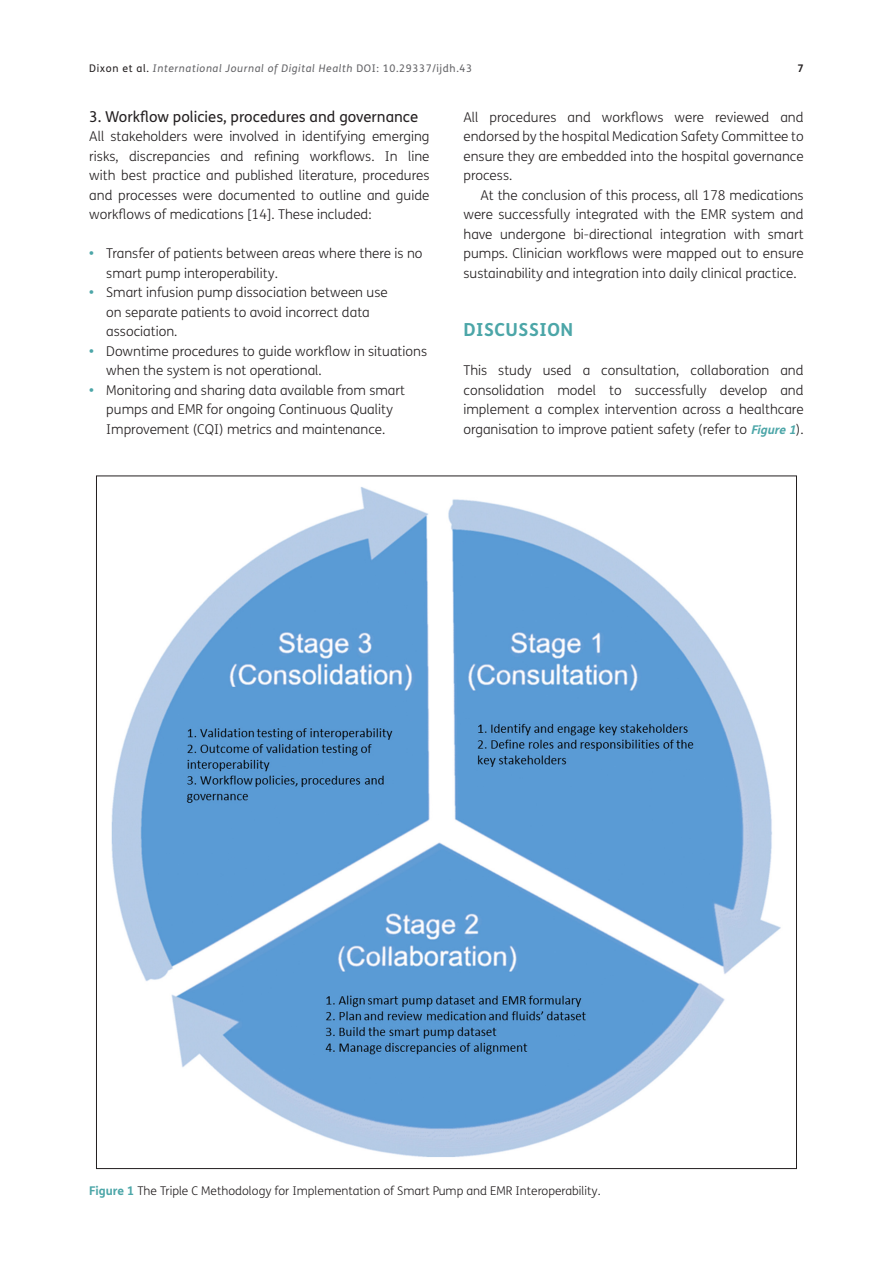
<style>
.page{position:relative;width:893px;height:1263px;background:#fff}
.page>*{position:absolute;margin:0;border:0;box-sizing:border-box;transform-origin:0 0}
.t1{font:700 18px "FS Me";letter-spacing:.03em;color:#4ca6a8}
.t2{font:15px "FS Me";color:#231f20}
.Body_Copy{font:300 13.5px/19.5px "FS Me";color:#231f20}
.Body_Copy_-_1st_Para{font:300 13.5px/19.5px "FS Me";color:#231f20;text-align:justify}
.Figure_copy{font:300 12px "FS Me";color:#231f20}
.t3{font:italic 10.5px "FS Me";letter-spacing:.06em;color:#636366}
.t4{font:700 10.5px "FS Me";color:#231f20}
.s1{font-style:normal;color:#231f20}
.s2{font-style:normal}
.s3{font-weight:700;color:#4ca6a8}
.s4{font-weight:700;font-style:italic;font-size:12px;color:#4ca6a8}
</style>
<div class="page">
<img style="left:111px;top:487px;width:670px;height:670px">
<p class="t3" style="left:89px;top:62px;width:384px"><span class="s1">Dixon et al.</span> International Journal of Digital Health <span class="s2">DOI: 10.29337/ijdh.43</span></p>
<p class="t4" style="left:797px;top:61px;width:8px">7</p>
<h3 class="t2" style="left:89px;top:108px;width:331px">3. Workflow policies, procedures and governance</h3>
<p class="Body_Copy_-_1st_Para" style="left:89px;top:127px;width:342px">All stakeholders were involved in identifying emerging risks, discrepancies and refining workflows. In line with best practice and published literature, procedures and processes were documented to outline and guide workflows of medications [14]. These included:</p>
<p class="Body_Copy" style="left:106px;top:244px;width:318px;text-indent:-17px"><span class="s3">•</span> Transfer of patients between areas where there is no smart pump interoperability.</p>
<p class="Body_Copy" style="left:106px;top:283px;width:283px;text-indent:-17px"><span class="s3">•</span> Smart infusion pump dissociation between use on separate patients to avoid incorrect data association.</p>
<p class="Body_Copy" style="left:106px;top:341px;width:322px;text-indent:-17px"><span class="s3">•</span> Downtime procedures to guide workflow in situations when the system is not operational.</p>
<p class="Body_Copy" style="left:89px;top:380px;width:317px;text-align:center"><span class="s3">•</span> Monitoring and sharing data available from smart pumps and EMR for ongoing Continuous Quality<br>Improvement (CQI) metrics and maintenance.</p>
<p class="Body_Copy_-_1st_Para" style="left:463px;top:107px;width:342px">All procedures and workflows were reviewed and endorsed by the hospital Medication Safety Committee to ensure they are embedded into the hospital governance process.</p>
<p class="Body_Copy" style="left:463px;top:185px;width:342px;text-align:justify;text-indent:17px">At the conclusion of this process, all 178 medications were successfully integrated with the EMR system and have undergone bi-directional integration with smart pumps. Clinician workflows were mapped out to ensure sustainability and integration into daily clinical practice.</p>
<h1 class="t1" style="left:463px;top:318px;width:111px">DISCUSSION</h1>
<p class="Body_Copy_-_1st_Para" style="left:463px;top:361px;width:342px">This study used a consultation, collaboration and consolidation model to successfully develop and implement a complex intervention across a healthcare organisation to improve patient safety (refer to <span class="s4">Figure 1</span>).</p>
<p class="Figure_copy" style="left:89px;top:1184px;width:513px"><span class="s3">Figure 1</span> The Triple C Methodology for Implementation of Smart Pump and EMR Interoperability.</p>
</div>
